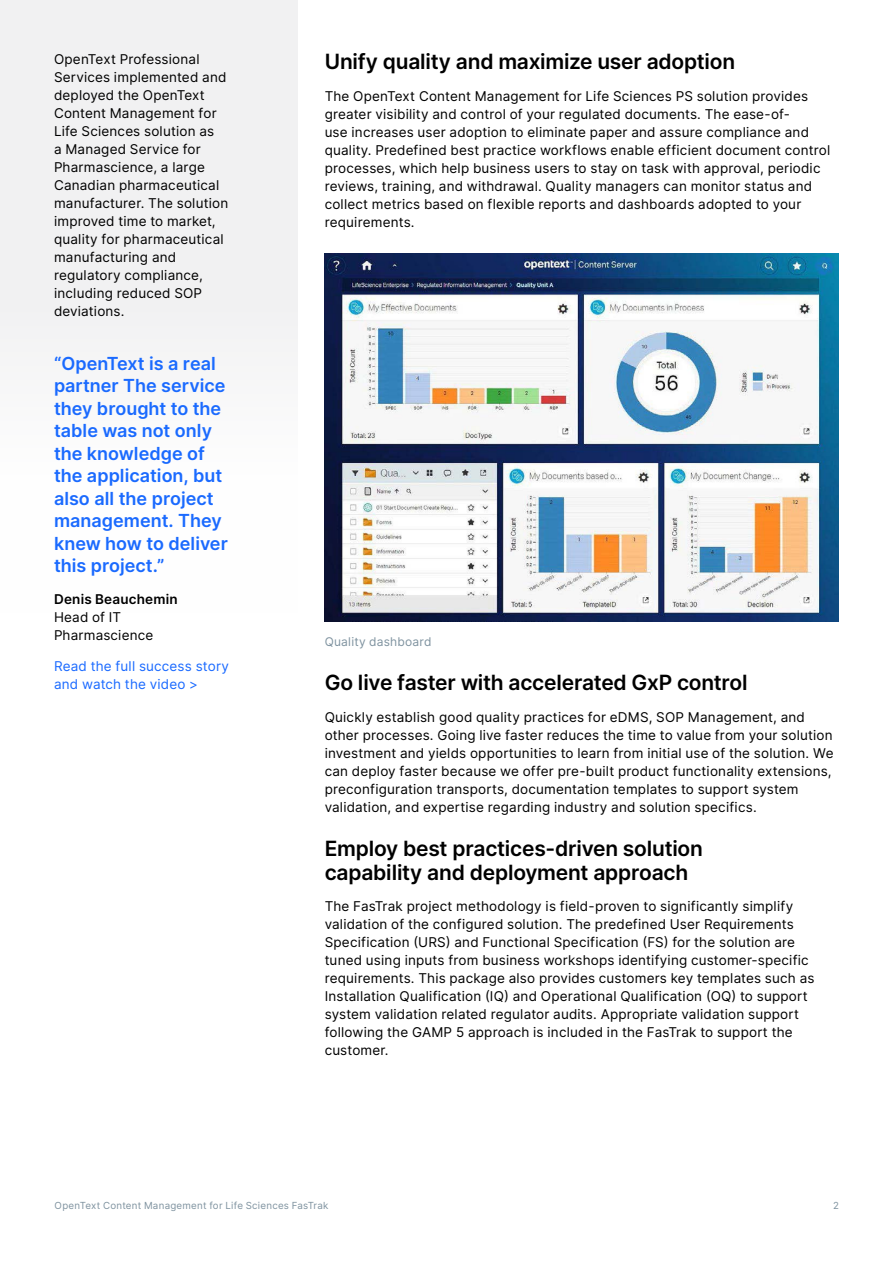
<style>
.page{position:relative;width:893px;height:1263px;background:#fff}
.page>*{position:absolute;margin:0;border:0;box-sizing:border-box;transform-origin:0 0}
.H2_Heading{font:600 21px/24px "Inter";letter-spacing:-.01em;color:#000}
.Pull_Quote{font:600 18px/22.5px "Inter";color:#1a6aff}
.Body{font:13.5px/18px "Inter";letter-spacing:.015em;color:#000}
.t1{font:13.5px/18px "Inter";letter-spacing:.01em;color:#1a6aff}
.t2{font:12px "Inter";letter-spacing:.02em;color:#7e929f}
.t3{font:9.75px "Inter";letter-spacing:.025em;color:#7e929f}
.s1{font-weight:600}
</style>
<div class="page">
<div style="left:0;top:0;width:298px;height:352px;background:#f1f1f2"></div>
<img style="left:325px;top:253px;width:514px;height:368px">
<p class="Body" style="left:54px;top:50px;width:176px">OpenText Professional<br>Services implemented and deployed the OpenText<br>Content Management for<br>Life Sciences solution as<br>a Managed Service for<br>Pharmascience, a large<br>Canadian pharmaceutical manufacturer. The solution improved time to market, quality for pharmaceutical manufacturing and regulatory compliance, including reduced SOP deviations.</p>
<p class="Pull_Quote" style="left:54px;top:352px;width:175px">“OpenText is a real partner The service they brought to the table was not only the knowledge of the application, but also all the project management. They knew how to deliver this project.”</p>
<p class="Body" style="left:54px;top:590px;width:125px"><span class="s1">Denis Beauchemin<br></span>Head of IT<br>Pharmascience</p>
<p class="t1" style="left:54px;top:657px;width:177px">Read the full success story and watch the video &gt;</p>
<h2 class="H2_Heading" style="left:325px;top:49px;width:412px">Unify quality and maximize user adoption</h2>
<p class="Body" style="left:325px;top:87px;width:507px">The OpenText Content Management for Life Sciences PS solution provides greater visibility and control of your regulated documents. The ease-of-<br>use increases user adoption to eliminate paper and assure compliance and quality. Predefined best practice workflows enable efficient document control processes, which help business users to stay on task with approval, periodic reviews, training, and withdrawal. Quality managers can monitor status and collect metrics based on flexible reports and dashboards adopted to your requirements.</p>
<p class="t2" style="left:325px;top:633px;width:108px">Quality dashboard</p>
<h2 class="H2_Heading" style="left:325px;top:670px;width:424px">Go live faster with accelerated GxP control</h2>
<p class="Body" style="left:325px;top:707px;width:510px">Quickly establish good quality practices for eDMS, SOP Management, and other processes. Going live faster reduces the time to value from your solution investment and yields opportunities to learn from initial use of the solution. We can deploy faster because we offer pre-built product functionality extensions, preconfiguration transports, documentation templates to support system validation, and expertise regarding industry and solution specifics.</p>
<h2 class="H2_Heading" style="left:325px;top:835px;width:380px">Employ best practices-driven solution capability and deployment approach</h2>
<p class="Body" style="left:325px;top:897px;width:491px">The FasTrak project methodology is field-proven to significantly simplify validation of the configured solution. The predefined User Requirements Specification (URS) and Functional Specification (FS) for the solution are tuned using inputs from business workshops identifying customer-specific requirements. This package also provides customers key templates such as Installation Qualification (IQ) and Operational Qualification (OQ) to support system validation related regulator audits. Appropriate validation support following the GAMP 5 approach is included in the FasTrak to support the customer.</p>
<p class="t3" style="left:55px;top:1198px;width:275px">OpenText Content Management for Life Sciences FasTrak</p>
<p class="t3" style="left:833px;top:1198px;width:7px">2</p>
</div>
